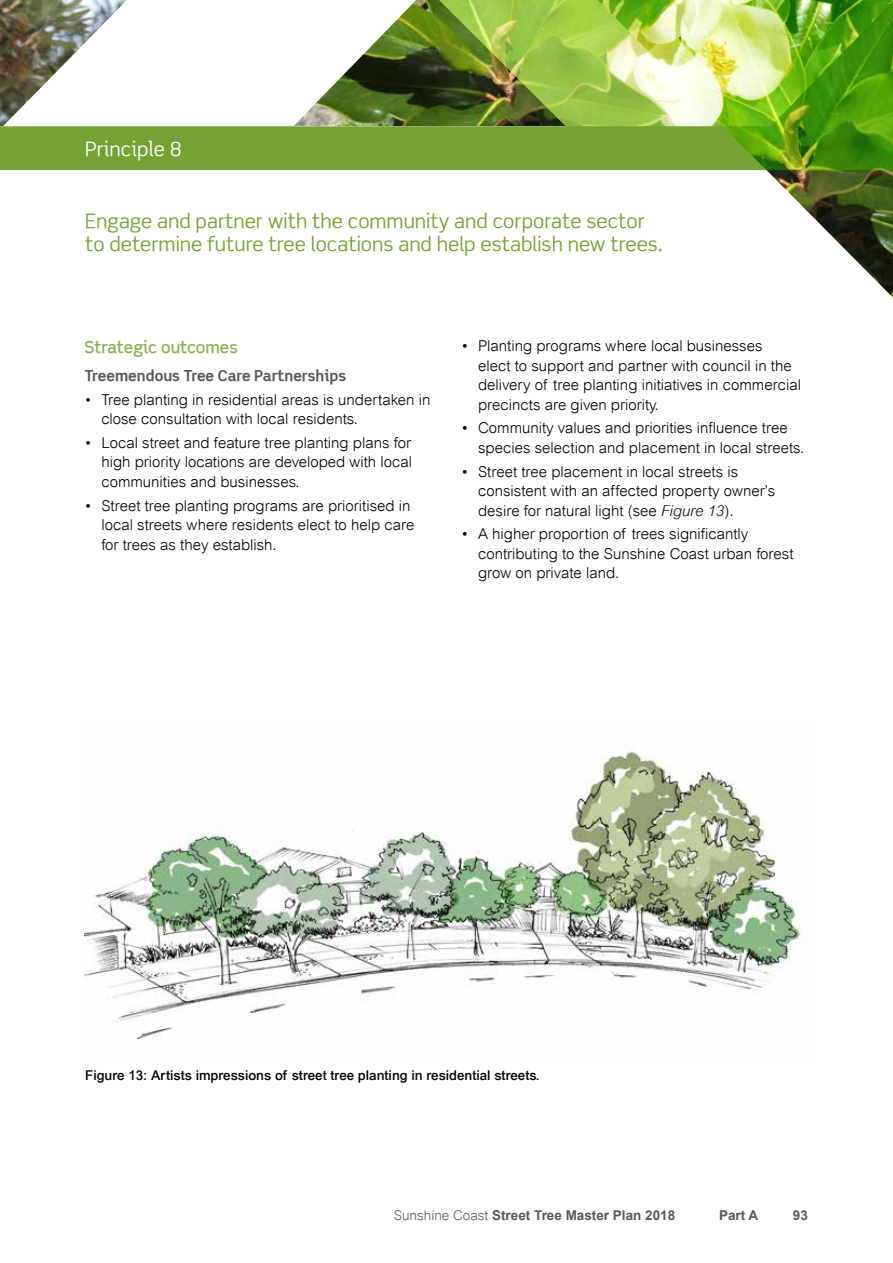
<style>
.page{position:relative;width:893px;height:1263px;background:#fff}
.page>*{position:absolute;margin:0;border:0;box-sizing:border-box;transform-origin:0 0}
.t1{font:19.5px/23.4px "Scene";color:#74a333}
.t2{font:19.5px "Scene Alt";color:#fff}
.t3{font:500 16.5px "Scene Alt";color:#8cb154}
.t4{font:300 15px/19.5px "Arial";color:#000}
.t5{font:700 15px "Scene Alt";color:#58595b}
.t6{font:500 13.5px "Arial";color:#000}
.t7{font:700 13.5px "Arial";color:#58595b}
.t8{font:700 13.5px "Arial";color:#58595b}
.s1{font-style:italic}
.s2{font-weight:300}
</style>
<div class="page">
<img style="left:0;top:0;width:596px;height:170px">
<img style="left:596px;top:0;width:297px;height:298px">
<img style="left:84px;top:749px;width:717px;height:291px">
<h1 class="t2" style="left:85px;top:137px;width:98px">Principle 8</h1>
<h1 class="t1" style="left:85px;top:209px;width:579px">Engage and partner with the community and corporate sector to determine future tree locations and help establish new trees.</h1>
<p class="t3" style="left:84px;top:337px;width:155px">Strategic outcomes</p>
<p class="t5" style="left:84px;top:366px;width:263px">Treemendous Tree Care Partnerships</p>
<p class="t4" style="left:101px;top:390px;width:331px;text-indent:-17px">• Tree planting in residential areas is undertaken in close consultation with local residents.</p>
<p class="t4" style="left:101px;top:433px;width:312px;text-align:justify;text-indent:-17px">• Local street and feature tree planting plans for high priority locations are developed with local communities and businesses.</p>
<p class="t4" style="left:101px;top:496px;width:315px;text-indent:-17px">• Street tree planting programs are prioritised in local streets where residents elect to help care for trees as they establish.</p>
<p class="t4" style="left:478px;top:336px;width:324px;text-indent:-17px">• Planting programs where local businesses<br>elect to support and partner with council in the delivery of tree planting initiatives in commercial precincts are given priority.</p>
<p class="t4" style="left:478px;top:418px;width:328px;text-indent:-17px">• Community values and priorities influence tree species selection and placement in local streets.</p>
<p class="t4" style="left:478px;top:462px;width:299px;text-indent:-17px">• Street tree placement in local streets is consistent with an affected property owner’s desire for natural light (see <span class="s1">Figure 13</span>).</p>
<p class="t4" style="left:478px;top:524px;width:317px;text-indent:-17px">• A higher proportion of trees significantly contributing to the Sunshine Coast urban forest grow on private land.</p>
<p class="t6" style="left:85px;top:1067px;width:456px">Figure 13: Artists impressions of street tree planting in residential streets.</p>
<p class="t7" style="left:394px;top:1206px;width:283px"><span class="s2">Sunshine Coast</span> Street Tree Master Plan 2018</p>
<p class="t7" style="left:719px;top:1206px;width:41px">Part A</p>
<p class="t8" style="left:793px;top:1207px;width:17px">93</p>
</div>
